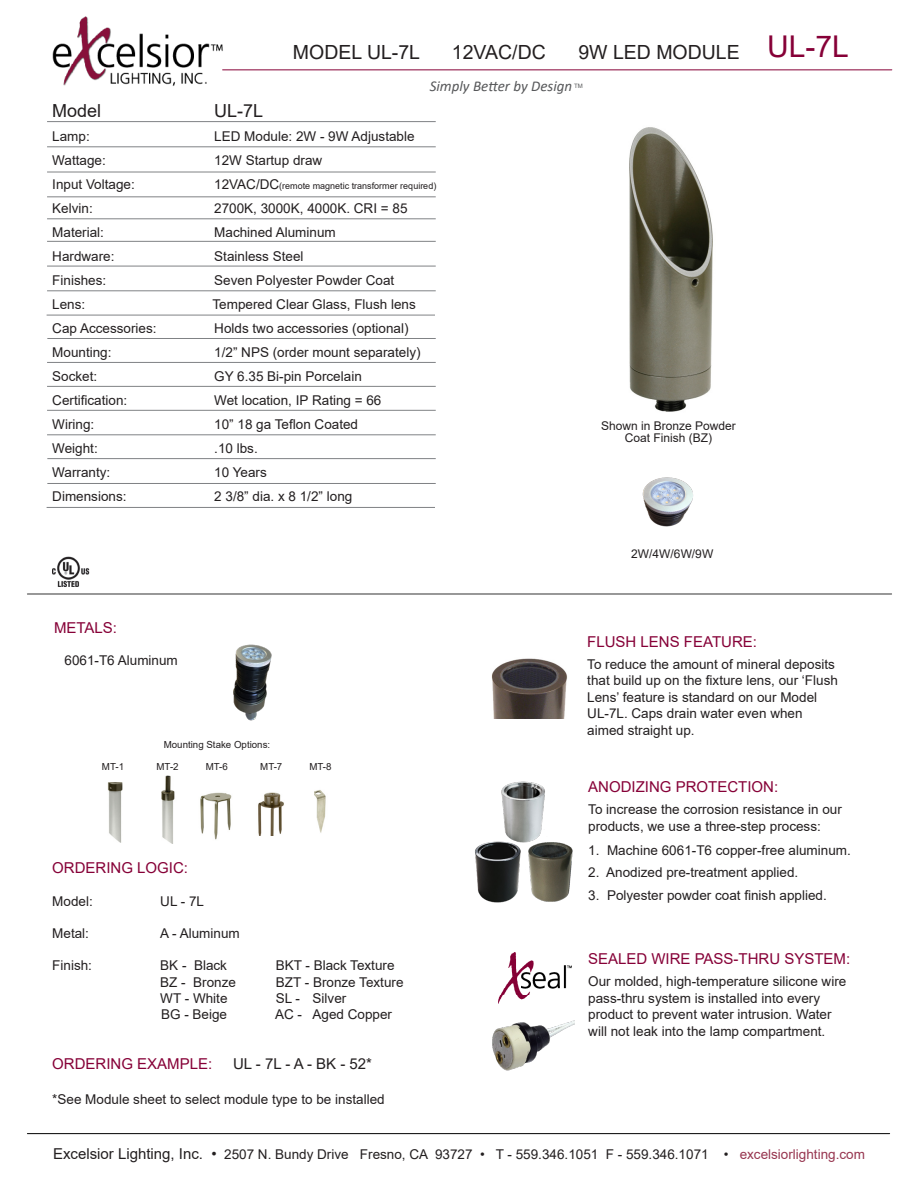
<style>
.page{position:relative;width:918px;height:1188px;background:#fff}
.page>*{position:absolute;margin:0;border:0;box-sizing:border-box;transform-origin:0 0}
.t1{font:30px "Arial";color:#860037}
.t2{font:19.5px "Arial";color:#231f20}
.t3{font:18px "Arial";color:#231f20}
.t4{font:15px "Arial";color:#860037}
.t5{font:italic 15px "Calibri";color:#57585a}
.t6{font:15px "Arial";color:#231f20}
.t7{font:13.5px/16.5px "Arial";color:#231f20}
.t8{font:12px/12px "Arial";color:#231f20;text-align:center}
.t9{font:9.75px "Arial";color:#231f20}
.t10{font:9px "Arial";color:#231f20}
.t11{font:6px "Arial";color:#57585a}
.s1{font-size:13.5px}
.s2{font-size:15px}
.s3{color:#973650}
</style>
<div class="page">
<hr style="left:47px;top:121px;width:389px;height:1px;background:#808285">
<hr style="left:47px;top:147px;width:389px;height:1px;background:#808285">
<hr style="left:47px;top:172px;width:389px;height:1px;background:#808285">
<hr style="left:47px;top:197px;width:389px;height:1px;background:#808285">
<hr style="left:47px;top:219px;width:389px;height:1px;background:#808285">
<hr style="left:47px;top:241px;width:389px;height:1px;background:#808285">
<hr style="left:47px;top:266px;width:389px;height:1px;background:#808285">
<hr style="left:47px;top:291px;width:389px;height:1px;background:#808285">
<hr style="left:47px;top:315px;width:388px;height:1px;background:#808285">
<hr style="left:47px;top:338px;width:389px;height:1px;background:#808285">
<hr style="left:47px;top:362px;width:389px;height:1px;background:#808285">
<hr style="left:47px;top:386px;width:389px;height:1px;background:#808285">
<hr style="left:47px;top:410px;width:389px;height:1px;background:#808285">
<hr style="left:47px;top:435px;width:389px;height:1px;background:#808285">
<hr style="left:47px;top:458px;width:389px;height:1px;background:#808285">
<hr style="left:47px;top:483px;width:389px;height:1px;background:#808285">
<img style="left:629px;top:127px;width:84px;height:285px">
<hr style="left:27px;top:594px;width:865px;height:1px;background:#333">
<hr style="left:27px;top:1133px;width:863px;height:1px;background:#000">
<hr style="left:223px;top:69px;width:669px;height:1px;background:#860037">
<img style="left:491px;top:658px;width:77px;height:61px">
<img style="left:492px;top:1020px;width:83px;height:51px">
<img style="left:499px;top:952px;width:72px;height:50px">
<img style="left:501px;top:781px;width:44px;height:62px">
<img style="left:475px;top:840px;width:47px;height:63px">
<img style="left:525px;top:839px;width:48px;height:63px">
<img style="left:53px;top:556px;width:37px;height:30px">
<img style="left:315px;top:790px;width:11px;height:43px">
<img style="left:107px;top:782px;width:16px;height:61px">
<img style="left:200px;top:792px;width:32px;height:48px">
<img style="left:258px;top:792px;width:26px;height:43px">
<img style="left:161px;top:775px;width:14px;height:69px">
<img style="left:642px;top:477px;width:51px;height:50px">
<img style="left:233px;top:644px;width:39px;height:77px">
<hr style="left:47px;top:507px;width:388px;height:1px;background:#808285">
<img style="left:47px;top:16px;width:185px;height:132px">
<p class="t2" style="left:293px;top:38px;width:129px">MODEL UL-7L</p>
<p class="t2" style="left:452px;top:38px;width:95px">12VAC/DC</p>
<p class="t2" style="left:578px;top:38px;width:163px">9W LED MODULE</p>
<p class="t5" style="left:430px;top:76px;width:144px">Simply Better by Design</p>
<p class="t11" style="left:574px;top:82px;width:10px">TM</p>
<p class="t3" style="left:52px;top:99px;width:51px">Model</p>
<p class="t3" style="left:214px;top:99px;width:51px">UL-7L</p>
<p class="t7" style="left:52px;top:128px;width:39px">Lamp:</p>
<p class="t7" style="left:214px;top:128px;width:202px">LED Module: 2W - 9W Adjustable</p>
<p class="t7" style="left:52px;top:152px;width:55px">Wattage:</p>
<p class="t7" style="left:214px;top:152px;width:110px">12W Startup draw</p>
<p class="t7" style="left:52px;top:176px;width:84px">Input Voltage:</p>
<p class="t10" style="left:214px;top:180px;width:224px"><span class="s1">12VAC/DC</span>(remote magnetic transformer required)</p>
<p class="t7" style="left:52px;top:200px;width:42px">Kelvin:</p>
<p class="t7" style="left:214px;top:200px;width:195px">2700K, 3000K, 4000K. CRI = 85</p>
<p class="t7" style="left:52px;top:224px;width:53px">Material:</p>
<p class="t7" style="left:214px;top:224px;width:123px">Machined Aluminum</p>
<p class="t7" style="left:52px;top:248px;width:64px">Hardware:</p>
<p class="t7" style="left:214px;top:248px;width:91px">Stainless Steel</p>
<p class="t7" style="left:52px;top:272px;width:56px">Finishes:</p>
<p class="t7" style="left:214px;top:272px;width:182px">Seven Polyester Powder Coat</p>
<p class="t7" style="left:52px;top:296px;width:35px">Lens:</p>
<p class="t7" style="left:213px;top:296px;width:205px">Tempered Clear Glass, Flush lens</p>
<p class="t7" style="left:52px;top:320px;width:106px">Cap Accessories:</p>
<p class="t7" style="left:214px;top:320px;width:196px">Holds two accessories (optional)</p>
<p class="t7" style="left:52px;top:344px;width:61px">Mounting:</p>
<p class="t7" style="left:214px;top:344px;width:208px">1/2” NPS (order mount separately)</p>
<p class="t7" style="left:52px;top:368px;width:47px">Socket:</p>
<p class="t7" style="left:214px;top:368px;width:149px">GY 6.35 Bi-pin Porcelain</p>
<p class="t7" style="left:52px;top:392px;width:77px">Certification:</p>
<p class="t7" style="left:214px;top:392px;width:169px">Wet location, IP Rating = 66</p>
<p class="t7" style="left:52px;top:416px;width:43px">Wiring:</p>
<p class="t7" style="left:214px;top:416px;width:145px">10” 18 ga Teflon Coated</p>
<p class="t7" style="left:52px;top:440px;width:47px">Weight:</p>
<p class="t7" style="left:214px;top:440px;width:45px">.10 lbs.</p>
<p class="t7" style="left:52px;top:464px;width:60px">Warranty:</p>
<p class="t7" style="left:214px;top:464px;width:54px">10 Years</p>
<p class="t7" style="left:52px;top:488px;width:76px">Dimensions:</p>
<p class="t7" style="left:214px;top:488px;width:140px">2 3/8” dia. x 8 1/2” long</p>
<p class="t8" style="left:601px;top:420px;width:136px">Shown in Bronze Powder<br>Coat Finish (BZ)</p>
<p class="t8" style="left:631px;top:548px;width:84px">2W/4W/6W/9W</p>
<p class="t1" style="left:767px;top:25px;width:83px">UL-7L</p>
<p class="t4" style="left:54px;top:617px;width:65px">METALS:</p>
<p class="t7" style="left:65px;top:652px;width:115px">6061-T6 Aluminum</p>
<p class="t9" style="left:164px;top:738px;width:108px">Mounting Stake Options:</p>
<p class="t9" style="left:102px;top:760px;width:24px">MT-1</p>
<p class="t9" style="left:157px;top:760px;width:24px">MT-2</p>
<p class="t9" style="left:206px;top:760px;width:24px">MT-6</p>
<p class="t9" style="left:260px;top:760px;width:24px">MT-7</p>
<p class="t9" style="left:309px;top:760px;width:24px">MT-8</p>
<p class="t4" style="left:52px;top:858px;width:137px">ORDERING LOGIC:</p>
<p class="t7" style="left:52px;top:893px;width:42px">Model:</p>
<p class="t7" style="left:160px;top:893px;width:45px">UL - 7L</p>
<p class="t7" style="left:52px;top:925px;width:38px">Metal:</p>
<p class="t7" style="left:160px;top:925px;width:81px">A - Aluminum</p>
<p class="t7" style="left:52px;top:957px;width:41px">Finish:</p>
<p class="t7" style="left:160px;top:957px;width:68px">BK - Black</p>
<p class="t7" style="left:276px;top:957px;width:120px">BKT - Black Texture</p>
<p class="t7" style="left:160px;top:974px;width:77px">BZ - Bronze</p>
<p class="t7" style="left:276px;top:974px;width:129px">BZT - Bronze Texture</p>
<p class="t7" style="left:160px;top:990px;width:69px">WT - White</p>
<p class="t7" style="left:276px;top:990px;width:72px">SL - Silver</p>
<p class="t7" style="left:161px;top:1006px;width:68px">BG - Beige</p>
<p class="t7" style="left:275px;top:1006px;width:119px">AC - Aged Copper</p>
<p class="t4" style="left:52px;top:1054px;width:162px">ORDERING EXAMPLE:</p>
<p class="t6" style="left:233px;top:1054px;width:140px">UL - 7L - A - BK - 52*</p>
<p class="t7" style="left:52px;top:1091px;width:334px">*See Module sheet to select module type to be installed</p>
<p class="t4" style="left:587px;top:631px;width:171px">FLUSH LENS FEATURE:</p>
<p class="t7" style="left:587px;top:656px;width:252px">To reduce the amount of mineral deposits that build up on the fixture lens, our ‘Flush Lens’ feature is standard on our Model UL-7L. Caps drain water even when aimed straight up.</p>
<p class="t4" style="left:588px;top:776px;width:192px">ANODIZING PROTECTION:</p>
<p class="t7" style="left:588px;top:801px;width:255px">To increase the corrosion resistance in our products, we use a three-step process:</p>
<p class="t7" style="left:588px;top:842px;width:264px">1. Machine 6061-T6 copper-free aluminum.</p>
<p class="t7" style="left:588px;top:864px;width:212px">2. Anodized pre-treatment applied.</p>
<p class="t7" style="left:588px;top:887px;width:240px">3. Polyester powder coat finish applied.</p>
<p class="t4" style="left:588px;top:948px;width:264px">SEALED WIRE PASS-THRU SYSTEM:</p>
<p class="t7" style="left:588px;top:973px;width:260px">Our molded, high-temperature silicone wire pass-thru system is installed into every product to prevent water intrusion. Water will not leak into the lamp compartment.</p>
<p class="t7" style="left:53px;top:1146px;width:813px"><span class="s2">Excelsior Lighting, Inc. •</span> 2507 N. Bundy Drive Fresno, CA 93727 • T - 559.346.1051 F - 559.346.1071 • <span class="s3">excelsiorlighting.com</span></p>
</div>
